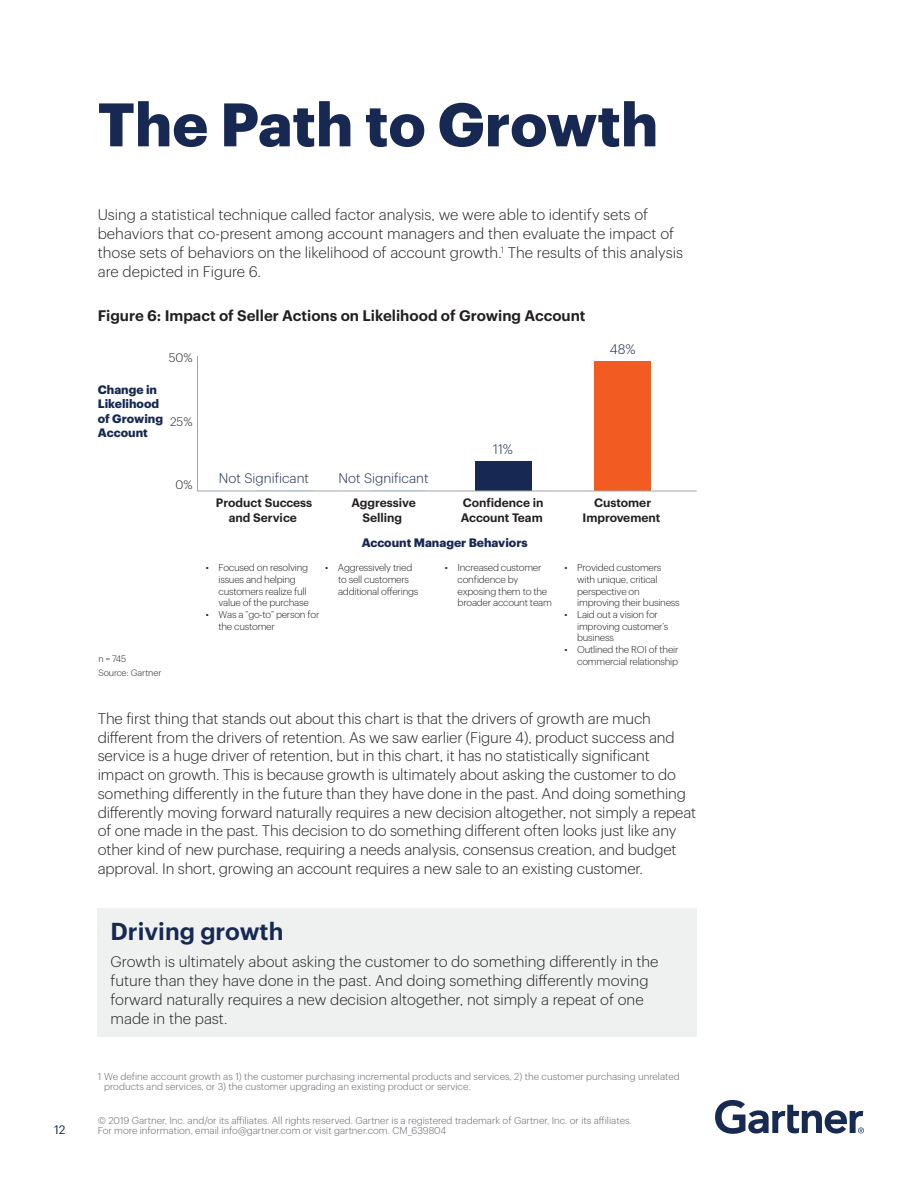
<style>
.page{position:relative;width:918px;height:1188px;background:#fff}
.page>*{position:absolute;margin:0;border:0;box-sizing:border-box;transform-origin:0 0}
.Whitepaper_-_Title{font:700 60px "Graphik";color:#172953}
.Whitepaper_-_subhead{font:600 24px "Graphik";color:#172953}
.Whitepaper_-_Body_te{font:300 15px/18.8px "Graphik";letter-spacing:-.01em;color:#231f20}
.Whitepaper_-_Figure{font:600 15px "Graphik";color:#231f20}
.t1{font:300 13.5px "Graphik";color:#172953}
.t2{font:600 12px/14.4px "Graphik";color:#231f20;text-align:center}
.t3{font:700 12px/14.4px "Graphik";color:#172953}
.t4{font:300 12px "Graphik";color:#231f20}
.t5{font:12px "Graphik";color:#172953}
.t6{font:300 9.75px/11.7px "Graphik";letter-spacing:-.025em;color:#231f20}
.Whitepaper_-_smallpr{font:300 9.75px/10.5px "Graphik";color:#5f6369}
.t7{font:300 9px/13.8px "Graphik";letter-spacing:-.01em;color:#231f20}
</style>
<div class="page">
<svg style="left:715px;top:1100px;width:149px;height:34px"></svg>
<svg style="left:197px;top:356px;width:500px;height:136px"></svg>
<div style="left:98px;top:908px;width:599px;height:128px;background:#eff0f0"></div>
<p class="Whitepaper_-_Title" style="left:98px;top:78px;width:562px">The Path to Growth</p>
<p class="Whitepaper_-_Body_te" style="left:98px;top:204px;width:587px">Using a statistical technique called factor analysis, we were able to identify sets of behaviors that co-present among account managers and then evaluate the impact of those sets of behaviors on the likelihood of account growth.<sup>1</sup> The results of this analysis are depicted in Figure 6.</p>
<p class="Whitepaper_-_Figure" style="left:98px;top:304px;width:489px">Figure 6: Impact of Seller Actions on Likelihood of Growing Account</p>
<p class="t4" style="left:169px;top:349px;width:25px">50%</p>
<p class="t3" style="left:98px;top:381px;width:67px">Change in<br>Likelihood of Growing<br>Account</p>
<p class="t4" style="left:170px;top:413px;width:24px">25%</p>
<p class="t4" style="left:175px;top:476px;width:19px">0%</p>
<p class="t7" style="left:98px;top:651px;width:65px">n = 745<br>Source: Gartner</p>
<p class="t1" style="left:219px;top:468px;width:92px">Not Significant</p>
<p class="t1" style="left:339px;top:468px;width:92px">Not Significant</p>
<p class="t2" style="left:216px;top:495px;width:98px">Product Success and Service</p>
<p class="t2" style="left:352px;top:495px;width:66px">Aggressive<br>Selling</p>
<p class="t1" style="left:493px;top:440px;width:21px">11%</p>
<p class="t2" style="left:461px;top:495px;width:84px;text-align:left">Confidence in<br>Account Team</p>
<p class="t3" style="left:362px;top:534px;width:167px">Account Manager Behaviors</p>
<p class="t1" style="left:610px;top:339px;width:27px">48%</p>
<p class="t2" style="left:582px;top:495px;width:79px">Customer<br>Improvement</p>
<p class="t6" style="left:218px;top:561px;width:92px;text-indent:-13px">• Focused on resolving issues and helping customers realize full value of the purchase</p>
<p class="t6" style="left:218px;top:608px;width:102px;text-indent:-13px">• Was a “go-to” person for the customer</p>
<p class="t6" style="left:338px;top:561px;width:82px;text-indent:-13px">• Aggressively tried to sell customers additional offerings</p>
<p class="t6" style="left:458px;top:561px;width:96px;text-indent:-13px">• Increased customer confidence by exposing them to the broader account team</p>
<p class="t6" style="left:577px;top:561px;width:104px;text-indent:-13px">• Provided customers with unique, critical perspective on improving their business</p>
<p class="t6" style="left:577px;top:608px;width:93px;text-indent:-13px">• Laid out a vision for improving customer’s business</p>
<p class="t6" style="left:564px;top:643px;width:116px;text-align:right">• Outlined the ROI of their commercial relationship</p>
<p class="Whitepaper_-_Body_te" style="left:98px;top:708px;width:600px">The first thing that stands out about this chart is that the drivers of growth are much different from the drivers of retention. As we saw earlier (Figure 4), product success and service is a huge driver of retention, but in this chart, it has no statistically significant impact on growth. This is because growth is ultimately about asking the customer to do something differently in the future than they have done in the past. And doing something differently moving forward naturally requires a new decision altogether, not simply a repeat of one made in the past. This decision to do something different often looks just like any other kind of new purchase, requiring a needs analysis, consensus creation, and budget approval. In short, growing an account requires a new sale to an existing customer.</p>
<p class="Whitepaper_-_subhead" style="left:111px;top:913px;width:174px">Driving growth</p>
<p class="Whitepaper_-_Body_te" style="left:111px;top:951px;width:550px">Growth is ultimately about asking the customer to do something differently in the future than they have done in the past. And doing something differently moving forward naturally requires a new decision altogether, not simply a repeat of one made in the past.</p>
<p class="Whitepaper_-_smallpr" style="left:104px;top:1070px;width:577px;text-indent:-6px">1 We define account growth as 1) the customer purchasing incremental products and services, 2) the customer purchasing unrelated products and services, or 3) the customer upgrading an existing product or service.</p>
<p class="Whitepaper_-_smallpr" style="left:98px;top:1114px;width:536px">© 2019 Gartner, Inc. and/or its affiliates. All rights reserved. Gartner is a registered trademark of Gartner, Inc. or its affiliates.</p>
<p class="t5" style="left:54px;top:1121px;width:13px">12</p>
<p class="Whitepaper_-_smallpr" style="left:98px;top:1124px;width:350px">For more information, email info@gartner.com or visit gartner.com. CM_639804</p>
</div>
